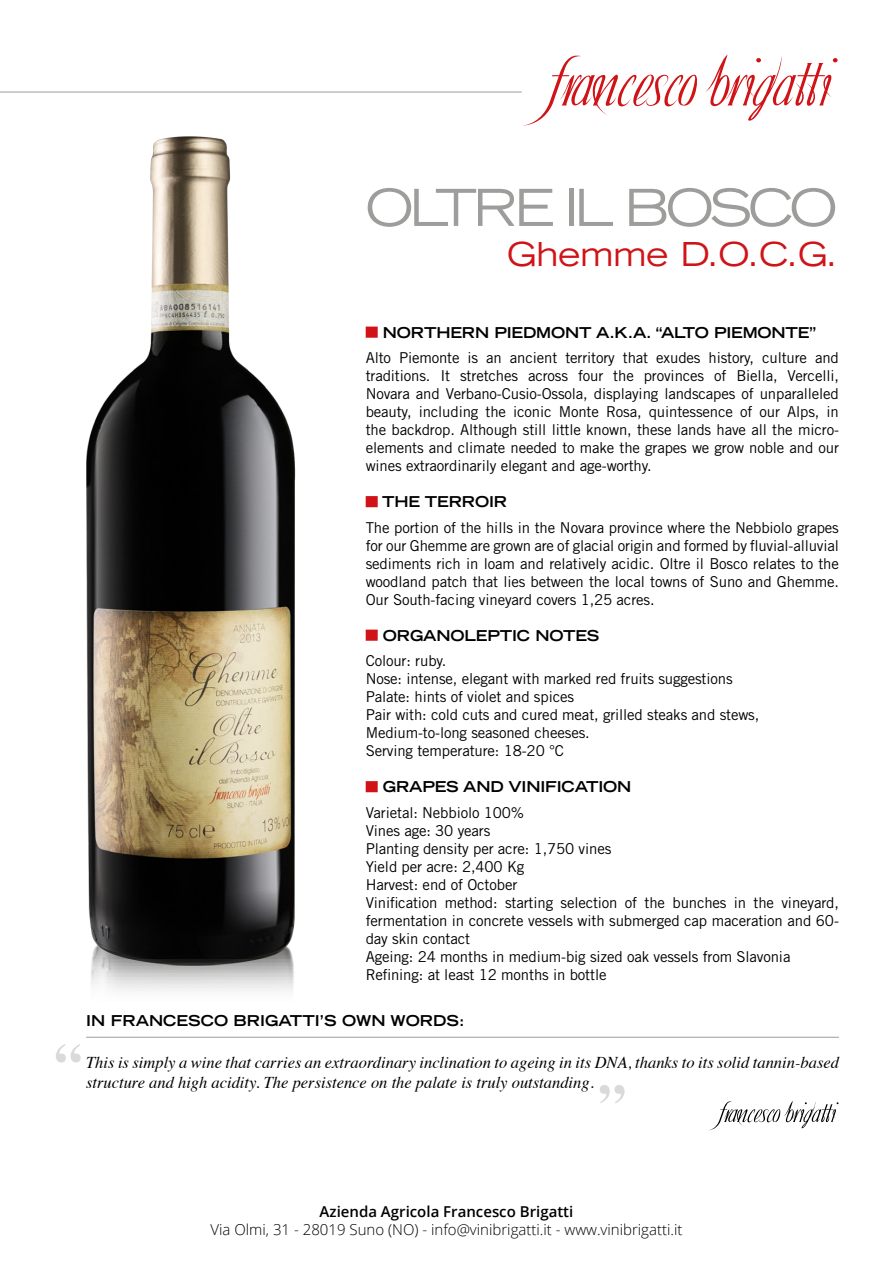
<style>
.page{position:relative;width:893px;height:1263px;background:#fff}
.page>*{position:absolute;margin:0;border:0;box-sizing:border-box;transform-origin:0 0}
.t1{font:700 54.9px "Times";color:#9d9d9c}
.t2{font:expanded 51px "Trade Gothic LT";letter-spacing:-.08em;color:#9d9d9c}
.t3{font:expanded 33px "Trade Gothic LT";color:#d01317}
.t4{font:italic 16.5px/19.8px "Times";color:#000}
.t5{font:15px/18px "Trade Gothic LT";letter-spacing:-.01em;color:#000;text-align:justify}
.t6{font:700 expanded 15px "Trade Gothic LT";letter-spacing:-.01em;color:#000}
.t7{font:300 15px "Open Sans";color:#000}
.t8{font:600 15px "Open Sans";color:#000}
</style>
<div class="page">
<img style="left:86px;top:136px;width:280px;height:855px">
<svg style="left:523px;top:55px;width:174px;height:71px"></svg>
<svg style="left:705px;top:55px;width:132px;height:66px"></svg>
<div style="left:366px;top:327px;width:12px;height:11px;background:#d01317"></div>
<div style="left:366px;top:496px;width:12px;height:11px;background:#d01317"></div>
<div style="left:366px;top:630px;width:12px;height:11px;background:#d01317"></div>
<div style="left:366px;top:781px;width:12px;height:11px;background:#d01317"></div>
<svg style="left:710px;top:1101px;width:128px;height:29px"></svg>
<hr style="left:86px;top:1037px;width:753px;height:1px;background:#9d9d9c">
<hr style="left:0;top:92px;width:522px;height:1px;background:#9d9d9c">
<h2 class="t2" style="left:365px;top:174px;width:474px">OLTRE IL BOSCO</h2>
<h3 class="t3" style="left:507px;top:232px;width:332px">Ghemme D.O.C.G.</h3>
<p class="t6" style="left:383px;top:322px;width:435px">NORTHERN PIEDMONT A.K.A. “ALTO PIEMONTE”</p>
<p class="t5" style="left:366px;top:349px;width:475px">Alto Piemonte is an ancient territory that exudes history, culture and traditions. It stretches across four the provinces of Biella, Vercelli, Novara and Verbano-Cusio-Ossola, displaying landscapes of unparalleled beauty, including the iconic Monte Rosa, quintessence of our Alps, in the backdrop. Although still little known, these lands have all the micro&shy;elements and climate needed to make the grapes we grow noble and our wines extraordinarily elegant and age-worthy.</p>
<p class="t6" style="left:382px;top:492px;width:126px">THE TERROIR</p>
<p class="t5" style="left:366px;top:518px;width:475px">The portion of the hills in the Novara province where the Nebbiolo grapes for our Ghemme are grown are of glacial origin and formed by fluvial-alluvial sediments rich in loam and relatively acidic. Oltre il Bosco relates to the woodland patch that lies between the local towns of Suno and Ghemme.<br>Our South-facing vineyard covers 1,25 acres.</p>
<p class="t6" style="left:383px;top:625px;width:218px">ORGANOLEPTIC NOTES</p>
<p class="t5" style="left:366px;top:652px;width:395px;text-align:left">Colour: ruby.<br>Nose: intense, elegant with marked red fruits suggestions Palate: hints of violet and spices<br>Pair with: cold cuts and cured meat, grilled steaks and stews, Medium-to-long seasoned cheeses.<br>Serving temperature: 18-20 °C</p>
<p class="t6" style="left:383px;top:777px;width:250px">GRAPES AND VINIFICATION</p>
<p class="t5" style="left:366px;top:803px;width:475px;text-align:left">Varietal: Nebbiolo 100%<br>Vines age: 30 years<br>Planting density per acre: 1,750 vines<br>Yield per acre: 2,400 Kg<br>Harvest: end of October<br>Vinification method: starting selection of the bunches in the vineyard, fermentation in concrete vessels with submerged cap maceration and 60- day skin contact<br>Ageing: 24 months in medium-big sized oak vessels from Slavonia Refining: at least 12 months in bottle</p>
<p class="t6" style="left:86px;top:1011px;width:380px">IN FRANCESCO BRIGATTI’S OWN WORDS:</p>
<h1 class="t1" style="left:54px;top:1011px;width:29px">“</h1>
<p class="t4" style="left:86px;top:1051px;width:754px">This is simply a wine that carries an extraordinary inclination to ageing in its DNA, thanks to its solid tannin-based structure and high acidity. The persistence on the palate is truly outstanding.</p>
<h1 class="t1" style="left:626px;top:1136px;width:29px;rotate:-180deg">“</h1>
<p class="t8" style="left:320px;top:1201px;width:255px">Azienda Agricola Francesco Brigatti</p>
<p class="t7" style="left:211px;top:1219px;width:473px">Via Olmi, 31 - 28019 Suno (NO) - info@vinibrigatti.it - www.vinibrigatti.it</p>
</div>
